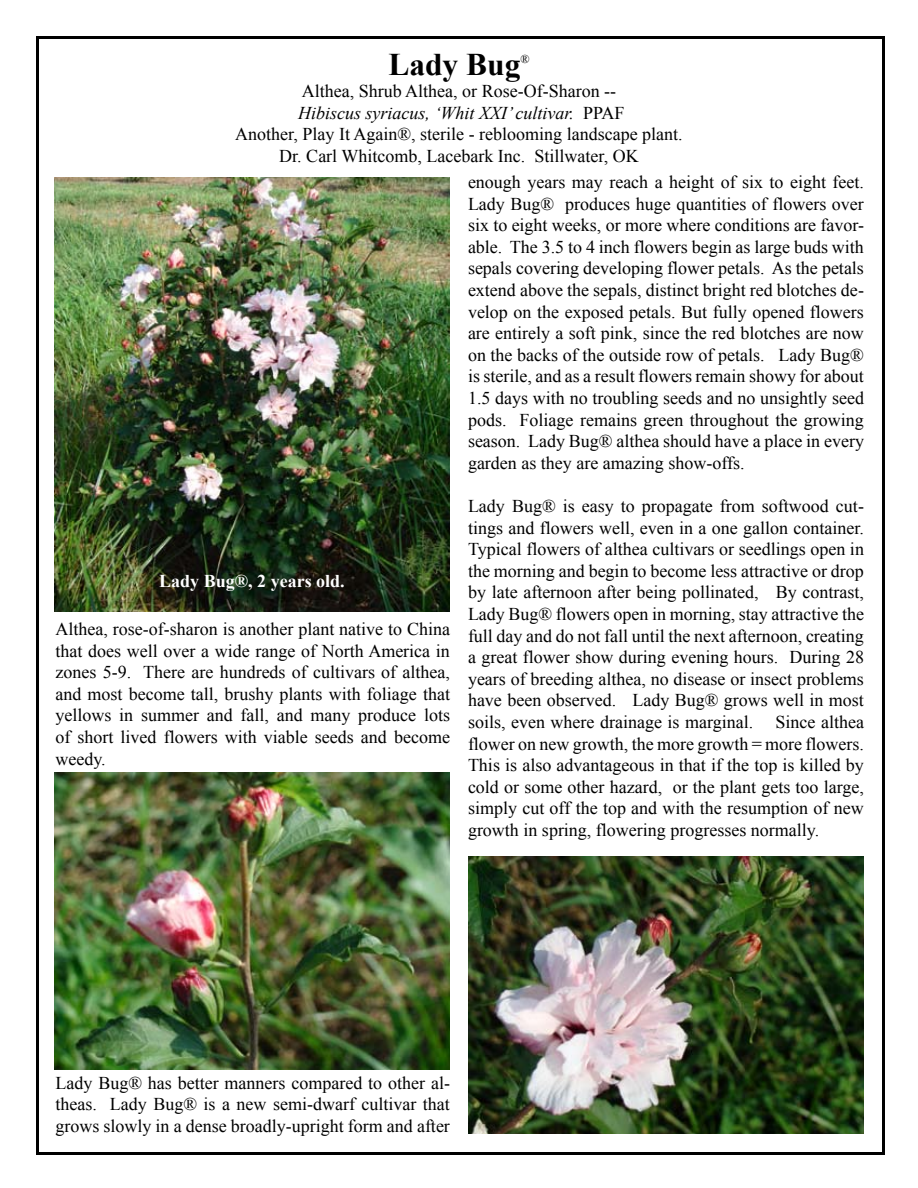
<style>
.page{position:relative;width:918px;height:1188px;background:#fff}
.page>*{position:absolute;margin:0;border:0;box-sizing:border-box;transform-origin:0 0}
.t1{font:700 31.5px "Times New Roman";color:#000}
.t2{font:18px/21.6px "Times New Roman";color:#000;text-align:justify}
.t3{font:700 18px "Times New Roman";color:#fff}
.t4{font:12px "Times New Roman";color:#000}
.s1{font-style:italic}
</style>
<div class="page">
<img style="left:54px;top:177px;width:396px;height:435px">
<img style="left:54px;top:772px;width:396px;height:298px">
<img style="left:468px;top:856px;width:396px;height:278px">
<h1 class="t1" style="left:388px;top:43px;width:134px">Lady Bug</h1>
<p class="t4" style="left:521px;top:51px;width:11px">®</p>
<p class="t2" style="left:235px;top:80px;width:449px;text-align:center">Althea, Shrub Althea, or Rose-Of-Sharon --<br><span class="s1">Hibiscus syriacus, ‘Whit XXI’ cultivar.</span> PPAF<br>Another, Play It Again®, sterile - reblooming landscape plant.<br>Dr. Carl Whitcomb, Lacebark Inc. Stillwater, OK</p>
<p class="t3" style="left:159px;top:568px;width:187px">Lady Bug®, 2 years old.</p>
<p class="t2" style="left:56px;top:618px;width:396px">Althea, rose-of-sharon is another plant native to China that does well over a wide range of North America in zones 5-9. There are hundreds of cultivars of althea, and most become tall, brushy plants with foliage that yellows in summer and fall, and many produce lots of short lived flowers with viable seeds and become weedy.</p>
<p class="t2" style="left:468px;top:171px;width:398px">enough years may reach a height of six to eight feet.<br>Lady Bug® produces huge quantities of flowers over six to eight weeks, or more where conditions are favor&shy;able. The 3.5 to 4 inch flowers begin as large buds with sepals covering developing flower petals. As the petals extend above the sepals, distinct bright red blotches de&shy;velop on the exposed petals. But fully opened flowers are entirely a soft pink, since the red blotches are now on the backs of the outside row of petals. Lady Bug® is sterile, and as a result flowers remain showy for about 1.5 days with no troubling seeds and no unsightly seed pods. Foliage remains green throughout the growing season. Lady Bug® althea should have a place in every garden as they are amazing show-offs.</p>
<p class="t2" style="left:468px;top:495px;width:398px">Lady Bug® is easy to propagate from softwood cut&shy;tings and flowers well, even in a one gallon container.<br>Typical flowers of althea cultivars or seedlings open in the morning and begin to become less attractive or drop by late afternoon after being pollinated, By contrast, Lady Bug® flowers open in morning, stay attractive the full day and do not fall until the next afternoon, creating a great flower show during evening hours. During 28 years of breeding althea, no disease or insect problems have been observed. Lady Bug® grows well in most soils, even where drainage is marginal. Since althea flower on new growth, the more growth = more flowers.<br>This is also advantageous in that if the top is killed by cold or some other hazard, or the plant gets too large, simply cut off the top and with the resumption of new growth in spring, flowering progresses normally.</p>
<p class="t2" style="left:56px;top:1071px;width:396px">Lady Bug® has better manners compared to other al&shy;theas. Lady Bug® is a new semi-dwarf cultivar that grows slowly in a dense broadly-upright form and after</p>
</div>
